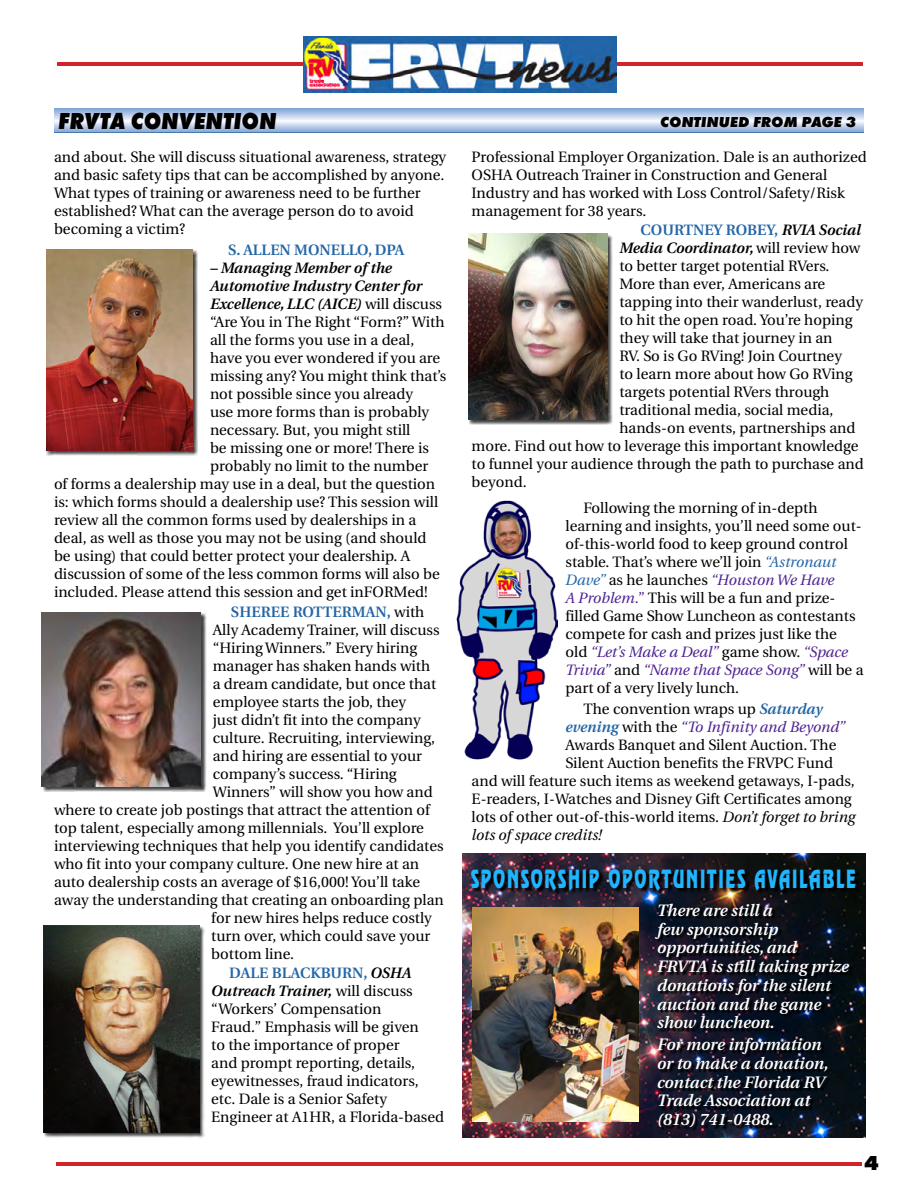
<style>
.page{position:relative;width:918px;height:1188px;background:#fff}
.page>*{position:absolute;margin:0;border:0;box-sizing:border-box;transform-origin:0 0}
.t1{font:italic 800 24px "Futura T";color:#000;scale:.9 1}
.t2{font:22.5px "Revue";letter-spacing:.115em;color:#20b5ff;scale:.67 1}
.t3{font:800 21px "Futura T";color:#000}
.t4{font:italic 600 16.5px/18.8px "Utopia";color:#fff}
.t5{font:15px/18px "Utopia";color:#000}
.t6{font:italic 600 15px "Utopia";color:#000}
.t7{font:600 15px "Utopia";color:#2466a6}
.t8{font:italic 15px "Utopia";color:#4e2292}
.t9{font:italic 15px "Utopia";color:#000}
.t10{font:italic 800 15px "Futura T";color:#000}
.s1{font-weight:400;font-style:normal}
.s2{font-weight:400;color:#000}
.s3{font-weight:600;color:#2466a6}
.s4{font-weight:600;font-style:italic}
.s5{font-style:italic;color:#000}
.s6{font-style:italic;color:#2466a6}
.s7{font-style:italic;color:#4e2292}
.s8{color:#4e2292}
.s9{font-weight:600;font-style:italic;color:#2466a6}
.s10{font-style:normal;color:#000}
.s11{font-style:italic}
</style>
<div class="page">
<hr style="left:57px;top:62px;width:806px;height:4px;background:#d2232a">
<hr style="left:56px;top:1162px;width:806px;height:4px;background:#d2232a">
<img style="left:304px;top:36px;width:313px;height:56px">
<img style="left:463px;top:853px;width:403px;height:285px">
<svg style="left:657px;top:906px;width:196px;height:225px"></svg>
<svg style="left:472px;top:869px;width:389px;height:27px"></svg>
<svg style="left:54px;top:108px;width:810px;height:24px"></svg>
<div style="left:47px;top:251px;width:151px;height:204px;background:#000;opacity:.75"></div>
<img style="left:46px;top:250px;width:147px;height:200px">
<div style="left:469px;top:235px;width:144px;height:190px;background:#000;opacity:.75"></div>
<img style="left:468px;top:234px;width:139px;height:186px">
<div style="left:44px;top:926px;width:161px;height:212px;background:#000;opacity:.75"></div>
<img style="left:43px;top:925px;width:156px;height:207px">
<div style="left:42px;top:613px;width:164px;height:179px;background:#000;opacity:.75"></div>
<img style="left:41px;top:612px;width:160px;height:175px">
<img style="left:456px;top:500px;width:102px;height:260px">
<img style="left:473px;top:907px;width:166px;height:214px">
<h1 class="t1" style="left:58px;top:106px;width:244px">FRVTA CONVENTION</h1>
<p class="t10" style="left:660px;top:113px;width:197px">CONTINUED FROM PAGE 3</p>
<p class="t5" style="left:54px;top:149px;width:394px">and about. She will discuss situational awareness, strategy and basic safety tips that can be accomplished by anyone.<br>What types of training or awareness need to be further established? What can the average person do to avoid becoming a victim?</p>
<p class="t7" style="left:228px;top:242px;width:178px">S. ALLEN MONELLO, DPA</p>
<p class="t6" style="left:210px;top:260px;width:184px">– Managing Member of the</p>
<p class="t6" style="left:210px;top:278px;width:214px">Automotive Industry Center for</p>
<p class="t6" style="left:210px;top:296px;width:234px">Excellence, LLC (AICE) <span class="s1">will discuss</span></p>
<p class="t5" style="left:210px;top:314px;width:236px">“Are You in The Right “Form?” With</p>
<p class="t5" style="left:210px;top:332px;width:206px">all the forms you use in a deal,</p>
<p class="t5" style="left:210px;top:350px;width:232px">have you ever wondered if you are</p>
<p class="t5" style="left:210px;top:368px;width:238px">missing any? You might think that’s</p>
<p class="t5" style="left:210px;top:386px;width:204px">not possible since you already</p>
<p class="t5" style="left:210px;top:404px;width:221px">use more forms than is probably</p>
<p class="t5" style="left:210px;top:422px;width:202px">necessary. But, you might still</p>
<p class="t5" style="left:210px;top:440px;width:220px">be missing one or more! There is</p>
<p class="t5" style="left:210px;top:458px;width:220px">probably no limit to the number</p>
<p class="t5" style="left:54px;top:476px;width:383px">of forms a dealership may use in a deal, but the question</p>
<p class="t5" style="left:54px;top:494px;width:386px">is: which forms should a dealership use? This session will</p>
<p class="t5" style="left:54px;top:512px;width:364px">review all the common forms used by dealerships in a</p>
<p class="t5" style="left:54px;top:530px;width:374px">deal, as well as those you may not be using (and should</p>
<p class="t5" style="left:54px;top:548px;width:358px">be using) that could better protect your dealership. A</p>
<p class="t5" style="left:54px;top:566px;width:387px">discussion of some of the less common forms will also be</p>
<p class="t5" style="left:54px;top:584px;width:375px">included. Please attend this session and get inFORMed!</p>
<p class="t7" style="left:231px;top:603px;width:195px">SHEREE ROTTERMAN, <span class="s2">with</span></p>
<p class="t5" style="left:213px;top:621px;width:228px">Ally Academy Trainer, will discuss</p>
<p class="t5" style="left:213px;top:639px;width:206px">“Hiring Winners.” Every hiring</p>
<p class="t5" style="left:213px;top:657px;width:219px">manager has shaken hands with</p>
<p class="t5" style="left:213px;top:675px;width:225px">a dream candidate, but once that</p>
<p class="t5" style="left:213px;top:693px;width:195px">employee starts the job, they</p>
<p class="t5" style="left:213px;top:711px;width:209px">just didn’t fit into the company</p>
<p class="t5" style="left:213px;top:729px;width:224px">culture. Recruiting, interviewing,</p>
<p class="t5" style="left:213px;top:747px;width:211px">and hiring are essential to your</p>
<p class="t5" style="left:213px;top:765px;width:186px">company’s success. “Hiring</p>
<p class="t5" style="left:213px;top:783px;width:221px">Winners” will show you how and</p>
<p class="t5" style="left:54px;top:801px;width:378px">where to create job postings that attract the attention of</p>
<p class="t5" style="left:54px;top:819px;width:372px">top talent, especially among millennials. You’ll explore</p>
<p class="t5" style="left:54px;top:837px;width:391px">interviewing techniques that help you identify candidates</p>
<p class="t5" style="left:54px;top:855px;width:367px">who fit into your company culture. One new hire at an</p>
<p class="t5" style="left:54px;top:873px;width:368px">auto dealership costs an average of $16,000! You’ll take</p>
<p class="t5" style="left:54px;top:891px;width:391px">away the understanding that creating an onboarding plan</p>
<p class="t5" style="left:211px;top:909px;width:222px">for new hires helps reduce costly</p>
<p class="t5" style="left:211px;top:927px;width:221px">turn over, which could save your</p>
<p class="t5" style="left:211px;top:945px;width:85px">bottom line.</p>
<p class="t5" style="left:211px;top:965px;width:234px;text-indent:18px"><span class="s3">DALE BLACKBURN,</span> <span class="s4">OSHA<br>Outreach Trainer,</span> will discuss “Workers’ Compensation<br>Fraud.” Emphasis will be given<br>to the importance of proper<br>and prompt reporting, details, eyewitnesses, fraud indicators, etc. Dale is a Senior Safety<br>Engineer at A1HR, a Florida-based</p>
<p class="t5" style="left:472px;top:148px;width:397px">Professional Employer Organization. Dale is an authorized OSHA Outreach Trainer in Construction and General Industry and has worked with Loss Control/Safety/Risk management for 38 years.</p>
<p class="t7" style="left:641px;top:221px;width:222px">COURTNEY ROBEY, <span class="s5">RVIA Social</span></p>
<p class="t6" style="left:619px;top:239px;width:242px">Media Coordinator, <span class="s1">will review how</span></p>
<p class="t5" style="left:619px;top:257px;width:212px">to better target potential RVers.</p>
<p class="t5" style="left:619px;top:275px;width:207px">More than ever, Americans are</p>
<p class="t5" style="left:619px;top:293px;width:245px">tapping into their wanderlust, ready</p>
<p class="t5" style="left:619px;top:311px;width:235px">to hit the open road. You’re hoping</p>
<p class="t5" style="left:619px;top:329px;width:215px">they will take that journey in an</p>
<p class="t5" style="left:619px;top:347px;width:224px">RV. So is Go RVing! Join Courtney</p>
<p class="t5" style="left:619px;top:365px;width:235px">to learn more about how Go RVing</p>
<p class="t5" style="left:619px;top:383px;width:211px">targets potential RVers through</p>
<p class="t5" style="left:619px;top:401px;width:216px">traditional media, social media,</p>
<p class="t5" style="left:619px;top:419px;width:238px">hands-on events, partnerships and</p>
<p class="t5" style="left:472px;top:437px;width:389px">more. Find out how to leverage this important knowledge</p>
<p class="t5" style="left:472px;top:455px;width:394px">to funnel your audience through the path to purchase and</p>
<p class="t5" style="left:472px;top:473px;width:57px">beyond.</p>
<p class="t5" style="left:566px;top:499px;width:300px;text-indent:18px">Following the morning of in-depth learning and insights, you’ll need some out&shy;of-this-world food to keep ground control stable. That’s where we’ll join <span class="s6">“Astronaut Dave”</span> as he launches <span class="s7">“Houston We Have<br>A Problem</span><span class="s8">.”</span> This will be a fun and prize&shy;filled Game Show Luncheon as contestants compete for cash and prizes just like the<br>old <span class="s7">“Let’s Make a Deal”</span> game show. <span class="s7">“Space Trivia”</span> and <span class="s7">“Name that Space Song”</span> will be a part of a very lively lunch.</p>
<p class="t5" style="left:584px;top:700px;width:241px">The convention wraps up <span class="s9">Saturday</span></p>
<p class="t8" style="left:566px;top:718px;width:281px"><span class="s3">evening</span> <span class="s10">with the</span> “To Infinity and Beyond”</p>
<p class="t5" style="left:566px;top:736px;width:272px">Awards Banquet and Silent Auction. The</p>
<p class="t5" style="left:566px;top:754px;width:269px">Silent Auction benefits the FRVPC Fund</p>
<p class="t5" style="left:472px;top:772px;width:385px">and will feature such items as weekend getaways, I-pads,</p>
<p class="t5" style="left:472px;top:790px;width:382px">E-readers, I-Watches and Disney Gift Certificates among</p>
<p class="t5" style="left:472px;top:808px;width:385px">lots of other out-of-this-world items. <span class="s11">Don’t forget to bring</span></p>
<p class="t9" style="left:472px;top:826px;width:132px">lots of space credits!</p>
<h2 class="t2" style="left:471px;top:864px;width:577px">SPONSORSHIP OPORTUNITIES AVAILABLE</h2>
<p class="t4" style="left:657px;top:901px;width:193px">There are still a<br>few sponsorship opportunities, and<br>FRVTA is still taking prize donations for the silent auction and the game show luncheon.</p>
<p class="t4" style="left:657px;top:1035px;width:173px">For more information or to make a donation, contact the Florida RV<br>Trade Association at (813) 741-0488.</p>
<h3 class="t3" style="left:864px;top:1150px;width:16px">4</h3>
</div>
